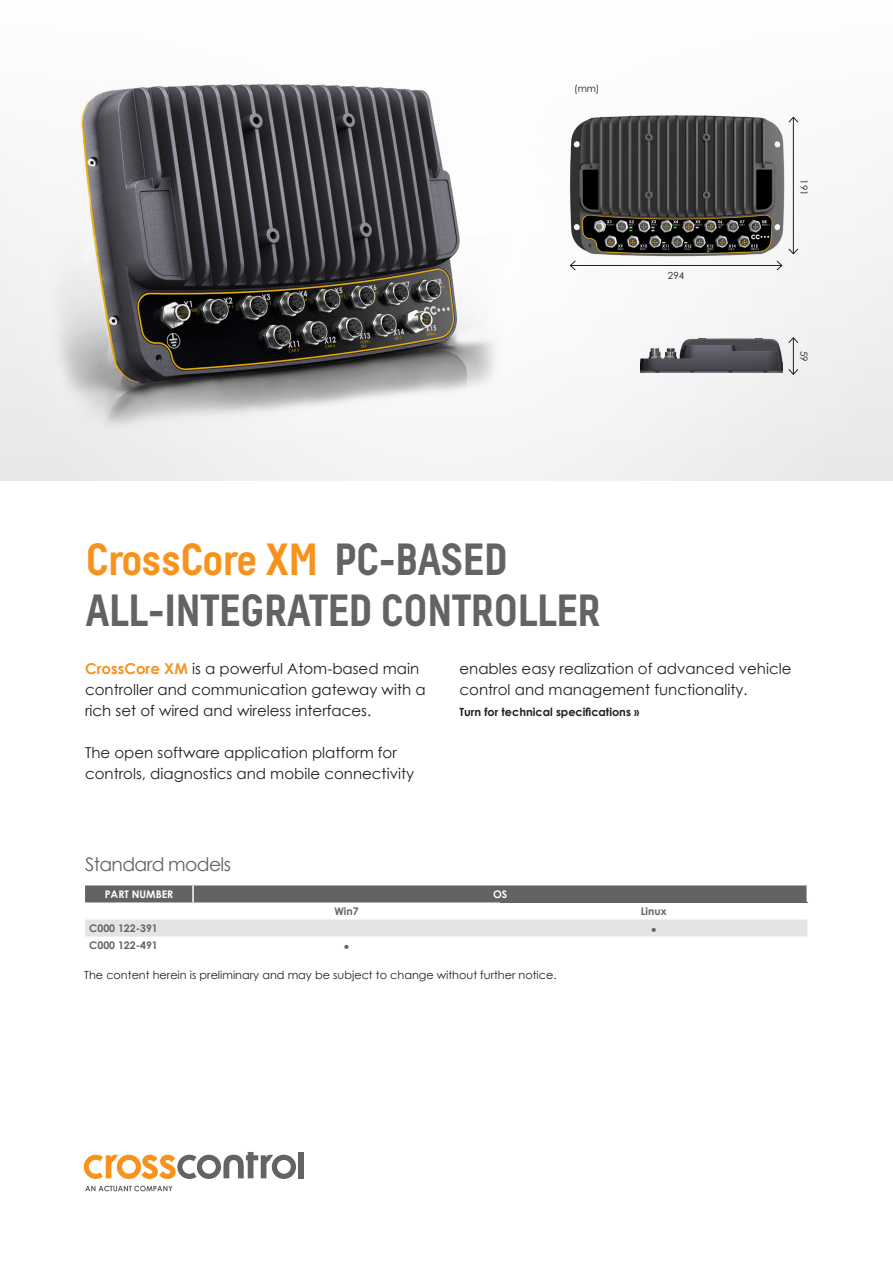
<style>
.page{position:relative;width:893px;height:1263px;background:#fff}
.page>*{position:absolute;margin:0;border:0;box-sizing:border-box;transform-origin:0 0}
._01_Headline___main{font:700 45px "Decima Pro A";letter-spacing:-.035em;color:#636366}
._01_Headline___main-2{font:700 45px "Decima Pro A";letter-spacing:-.035em;color:#f7931d}
.A_Standard_models{font:19.5px "Myriad Pro";color:#636366}
._04_Standard_models{font:18.75px "Century Gothic";letter-spacing:-.035em;color:#636366}
._02_Copy{font:15px/21px "Century Gothic";color:#231f20}
.t1{font:11.25px "Century Gothic";color:#231f20}
._03_Turn_for{font:700 11.25px "Century Gothic";color:#231f20}
.A_Standard_models-2{font:700 10.5px "Century Gothic";color:#636366}
.A_Standard_models-3{font:700 10.5px "Century Gothic";color:#fff}
._06_Measurements{font:9.75px "Century Gothic";color:#231f20}
.s1{color:#636366}
.s2{font-weight:700;color:#f7931d}
</style>
<div class="page">
<div style="left:0;top:0;width:893px;height:480px;background:linear-gradient(to bottom,#fefefe,#eeeff0)"></div>
<div style="left:85px;top:919px;width:722px;height:17px;background:#e3e4e6"></div>
<div style="left:85px;top:885px;width:723px;height:17px;background:#636366"></div>
<hr style="left:500px;top:902px;width:308px;height:1px;background:#636366">
<hr style="left:570px;top:265px;width:212px;height:1px;background:#231f20">
<svg style="left:570px;top:260px;width:6px;height:11px"></svg>
<svg style="left:776px;top:260px;width:6px;height:11px"></svg>
<hr style="left:793px;top:338px;width:1px;height:36px;background:#231f20">
<svg style="left:788px;top:369px;width:11px;height:6px"></svg>
<svg style="left:788px;top:337px;width:11px;height:6px"></svg>
<svg style="left:85px;top:1186px;width:88px;height:5px"></svg>
<div style="left:298px;top:1152px;width:6px;height:26px;background:#636366"></div>
<svg style="left:84px;top:1152px;width:212px;height:27px"></svg>
<img style="left:40px;top:73px;width:477px;height:362px">
<img style="left:542px;top:112px;width:261px;height:148px">
<img style="left:640px;top:302px;width:142px;height:71px">
<p class="_06_Measurements" style="left:574px;top:82px;width:27px">(mm)</p>
<p class="_06_Measurements" style="left:668px;top:268px;width:18px">294</p>
<p class="_06_Measurements" style="left:811px;top:179px;width:18px;rotate:90deg">191</p>
<p class="_06_Measurements" style="left:811px;top:351px;width:12px;rotate:90deg">59</p>
<p class="_01_Headline___main-2" style="left:85px;top:532px;width:425px">CrossCore XM <span class="s1">PC-BASED</span></p>
<p class="_01_Headline___main" style="left:85px;top:583px;width:518px">ALL-INTEGRATED CONTROLLER</p>
<p class="_02_Copy" style="left:85px;top:658px;width:342px"><span class="s2">CrossCore XM</span> is a powerful Atom-based main controller and communication gateway with a rich set of wired and wireless interfaces.</p>
<p class="_02_Copy" style="left:85px;top:742px;width:313px">The open software application platform for</p>
<p class="_02_Copy" style="left:85px;top:763px;width:331px">controls, diagnostics and mobile connectivity</p>
<p class="_04_Standard_models" style="left:85px;top:851px;width:147px">Standard models</p>
<p class="_02_Copy" style="left:459px;top:658px;width:333px">enables easy realization of advanced vehicle control and management functionality.</p>
<p class="_03_Turn_for" style="left:459px;top:703px;width:181px">Turn for technical specifications »</p>
<p class="A_Standard_models-3" style="left:105px;top:886px;width:70px">PART NUMBER</p>
<p class="A_Standard_models-3" style="left:493px;top:886px;width:16px">OS</p>
<p class="A_Standard_models-2" style="left:335px;top:903px;width:26px">Win7</p>
<p class="A_Standard_models-2" style="left:641px;top:903px;width:27px">Linux</p>
<p class="A_Standard_models-2" style="left:89px;top:920px;width:70px">C000 122-391</p>
<p class="A_Standard_models" style="left:651px;top:916px;width:7px">•</p>
<p class="A_Standard_models-2" style="left:89px;top:937px;width:70px">C000 122-491</p>
<p class="A_Standard_models" style="left:344px;top:933px;width:7px">•</p>
<p class="t1" style="left:84px;top:967px;width:474px">The content herein is preliminary and may be subject to change without further notice.</p>
</div>
